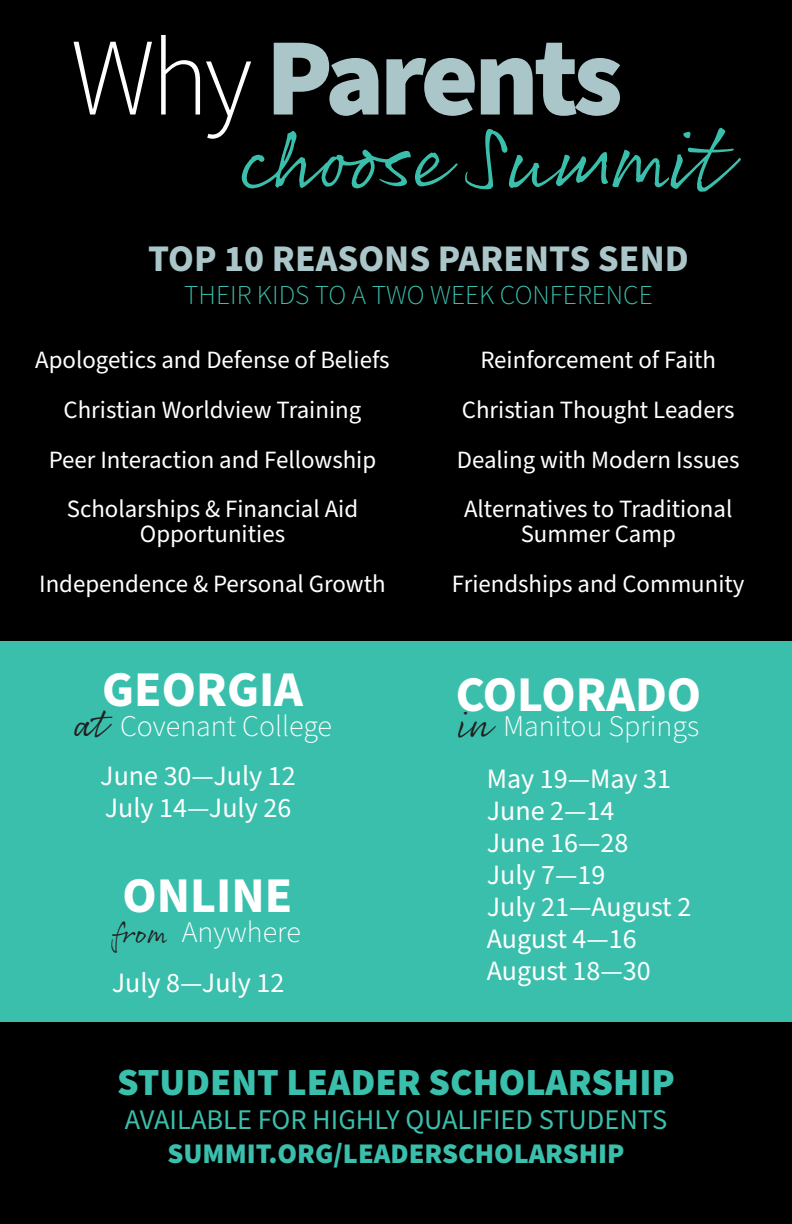
<style>
.page{position:relative;width:792px;height:1224px;background:#000}
.page>*{position:absolute;margin:0;border:0;box-sizing:border-box;transform-origin:0 0}
.t1{font:900 110.4px "Source Sans Pro";letter-spacing:-.045em;color:#aac6c9}
.t2{font:87.4px "Rollerscript Smooth";color:#3bbfad}
.t3{font:700 50px "Source Sans Pro";color:#fff}
.t4{font:900 38.4px "Source Sans Pro";color:#3bbfad}
.t5{font:700 37.6px "Source Sans Pro";color:#aac6c9}
.t6{font:300 30px "Source Sans Pro";color:#fff}
.t7{font:28.4px "Source Sans Pro";color:#3bbfad}
.t8{font:900 28.4px "Source Sans Pro";color:#3bbfad}
.t9{font:28px "Source Sans Pro";color:#fff}
.t10{font:300 27.4px "Source Sans Pro";color:#3bbfad}
.t11{font:24.8px/49.8px "Source Sans Pro";color:#fff;text-align:center}
.s1{font-weight:300;color:#fff}
.s2{font-family:"Rollerscript Smooth";font-weight:400;font-size:40px;color:#231f20}
.s3{font-family:"Rollerscript Smooth";font-weight:400;color:#231f20}
</style>
<div class="page">
<div style="left:0;top:641px;width:792px;height:381px;background:#3bbfad"></div>
<p class="t1" style="left:70px;top:1px;width:554px"><span class="s1">Why</span> Parents</p>
<p class="t2" style="left:240px;top:104px;width:504px">choose Summit</p>
<p class="t5" style="left:148px;top:233px;width:542px">TOP 10 REASONS PARENTS SEND</p>
<p class="t10" style="left:184px;top:277px;width:470px">THEIR KIDS TO A TWO WEEK CONFERENCE</p>
<p class="t11" style="left:35px;top:336px;width:356px">Apologetics and Defense of Beliefs<br>Christian Worldview Training<br>Peer Interaction and Fellowship<br>Scholarships &amp; Financial Aid</p>
<p class="t11" style="left:39px;top:510px;width:348px">Opportunities<br>Independence &amp; Personal Growth</p>
<h3 class="t3" style="left:102px;top:655px;width:202px">GEORGIA</h3>
<p class="t6" style="left:73px;top:706px;width:260px"><span class="s2">at</span> Covenant College</p>
<p class="t9" style="left:100px;top:757px;width:197px">June 30—July 12</p>
<p class="t9" style="left:105px;top:789px;width:188px">July 14—July 26</p>
<p class="t3" style="left:122px;top:861px;width:171px">ONLINE</p>
<p class="t6" style="left:114px;top:912px;width:188px"><span class="s3">from</span> Anywhere</p>
<p class="t9" style="left:112px;top:964px;width:174px">July 8—July 12</p>
<p class="t11" style="left:457px;top:336px;width:284px">Reinforcement of Faith<br>Christian Thought Leaders<br>Dealing with Modern Issues<br>Alternatives to Traditional</p>
<p class="t11" style="left:452px;top:510px;width:294px">Summer Camp<br>Friendships and Community</p>
<p class="t3" style="left:456px;top:660px;width:247px">COLORADO</p>
<p class="t6" style="left:458px;top:706px;width:243px"><span class="s2">in</span> Manitou Springs</p>
<p class="t9" style="left:487px;top:760px;width:186px">May 19—May 31</p>
<p class="t9" style="left:487px;top:792px;width:129px">June 2—14</p>
<p class="t9" style="left:487px;top:824px;width:143px">June 16—28</p>
<p class="t9" style="left:487px;top:856px;width:120px">July 7—19</p>
<p class="t9" style="left:487px;top:888px;width:206px">July 21—August 2</p>
<p class="t9" style="left:487px;top:920px;width:152px">August 4—16</p>
<p class="t9" style="left:487px;top:952px;width:165px">August 18—30</p>
<p class="t4" style="left:117px;top:1056px;width:559px">STUDENT LEADER SCHOLARSHIP</p>
<p class="t7" style="left:125px;top:1101px;width:544px">AVAILABLE FOR HIGHLY QUALIFIED STUDENTS</p>
<p class="t8" style="left:167px;top:1134px;width:459px">SUMMIT.ORG/LEADERSCHOLARSHIP</p>
</div>
